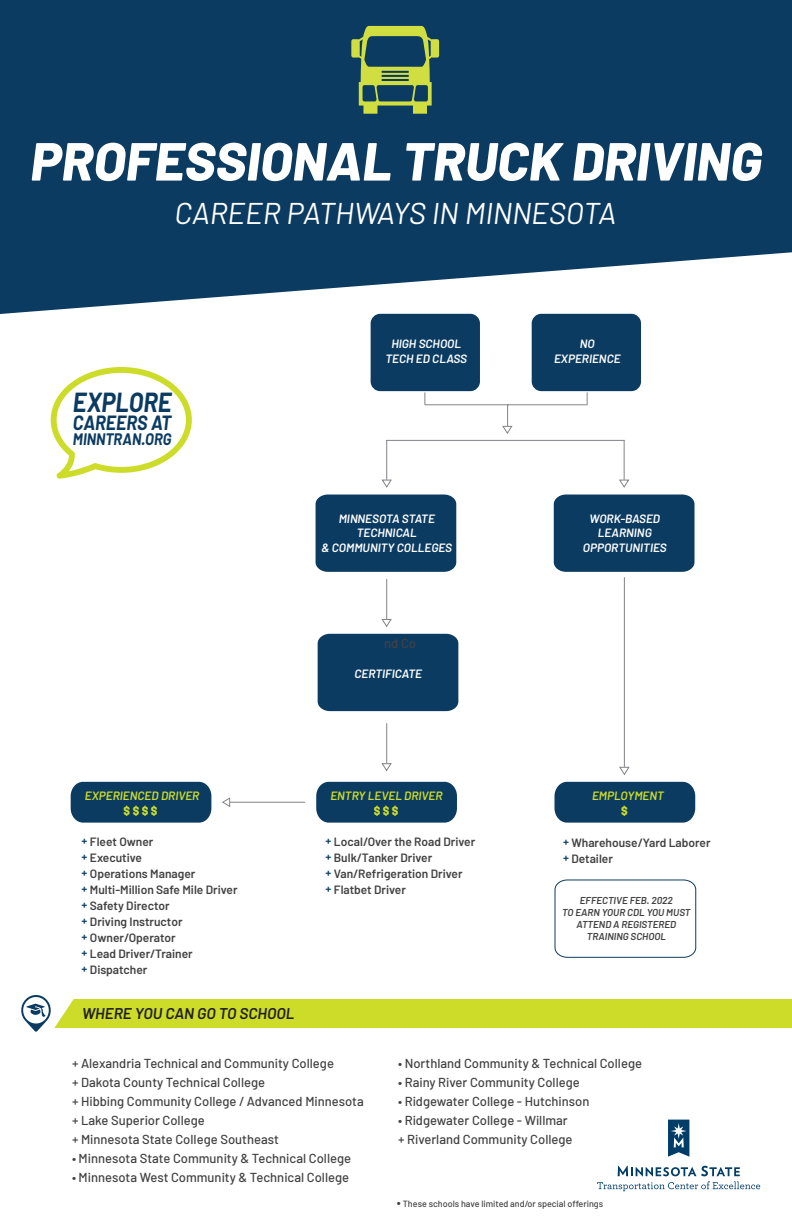
<style>
.page{position:relative;width:792px;height:1224px;background:#fff}
.page>*{position:absolute;margin:0;border:0;box-sizing:border-box;transform-origin:0 0}
.t1{font:italic 800 53.5px "Barlow";color:#fff}
.t2{font:italic 30px "Barlow";color:#fff}
.t3{font:italic 700 26.9px "Barlow";color:#0b3b61;scale:.9 1}
.t4{font:italic 700 20.1px "Barlow";color:#0b3b61;scale:.9 1}
.t5{font:italic 700 16.2px "Barlow";color:#0b3b61;scale:.9 1}
.t6{font:italic 600 15.6px "Barlow";color:#231f20}
.t7{font:500 13px/19px "Barlow";color:#414142}
.t8{font:600 12px/16px "Barlow";color:#414142}
.t9{font:italic 600 12px/14.4px "Barlow";color:#fff;text-align:center}
.t10{font:italic 600 12px "Barlow";color:#ccdc29}
.t11{font:800 12px "Barlow";color:#ccdc29}
.t12{font:italic 600 10px/12px "Barlow";color:#414142;text-align:center}
.t13{font:500 9px "Barlow";color:#414142}
.s1{color:#0b3b61}
.s2{font-size:13px}
</style>
<div class="page">
<div style="left:555px;top:782px;width:140px;height:41px;background:#0b3b61"></div>
<div style="left:316px;top:782px;width:141px;height:41px;background:#0b3b61"></div>
<div style="left:71px;top:782px;width:140px;height:41px;background:#0b3b61"></div>
<svg style="left:51px;top:367px;width:141px;height:112px"></svg>
<svg style="left:0;top:0;width:792px;height:314px;background:#234e70"></svg>
<svg style="left:668px;top:1120px;width:21px;height:37px"></svg>
<svg style="left:597px;top:1166px;width:163px;height:25px"></svg>
<div style="left:532px;top:314px;width:109px;height:77px;background:#0b3b61;border-radius:10px"></div>
<div style="left:371px;top:314px;width:109px;height:77px;background:#0b3b61;border-radius:10px"></div>
<div style="left:316px;top:495px;width:140px;height:77px;background:#0b3b61"></div>
<div style="left:554px;top:495px;width:141px;height:77px;background:#0b3b61"></div>
<svg style="left:554px;top:879px;width:143px;height:79px"></svg>
<div style="left:318px;top:634px;width:140px;height:77px;background:#0b3b61"></div>
<hr style="left:386px;top:440px;width:1px;height:40px;background:#828487">
<hr style="left:386px;top:579px;width:1px;height:40px;background:#828487">
<hr style="left:386px;top:723px;width:1px;height:40px;background:#828487">
<hr style="left:624px;top:440px;width:1px;height:40px;background:#828487">
<svg style="left:425px;top:392px;width:1px;height:13px"></svg>
<svg style="left:587px;top:392px;width:1px;height:13px"></svg>
<hr style="left:624px;top:577px;width:1px;height:190px;background:#828487">
<hr style="left:507px;top:405px;width:80px;height:1px;background:#828487">
<hr style="left:386px;top:440px;width:239px;height:1px;background:#828487">
<hr style="left:425px;top:405px;width:84px;height:1px;background:#828487">
<svg style="left:382px;top:480px;width:10px;height:8px"></svg>
<svg style="left:381px;top:619px;width:11px;height:8px"></svg>
<svg style="left:381px;top:763px;width:11px;height:8px"></svg>
<svg style="left:502px;top:405px;width:11px;height:29px"></svg>
<svg style="left:619px;top:480px;width:10px;height:8px"></svg>
<svg style="left:619px;top:767px;width:11px;height:8px"></svg>
<div style="left:0;top:1000px;width:792px;height:28px;background:#ccdc29"></div>
<svg style="left:0;top:995px;width:74px;height:37px"></svg>
<svg style="left:351px;top:26px;width:88px;height:88px;background:#587b54"></svg>
<hr style="left:230px;top:802px;width:75px;height:1px;background:#828487">
<svg style="left:222px;top:797px;width:8px;height:10px"></svg>
<p class="t1" style="left:30px;top:128px;width:733px">PROFESSIONAL TRUCK DRIVING</p>
<p class="t2" style="left:174px;top:195px;width:443px">CAREER PATHWAYS IN MINNESOTA</p>
<p class="t3" style="left:73px;top:386px;width:111px">EXPLORE</p>
<p class="t4" style="left:73px;top:411px;width:111px">CAREERS AT</p>
<p class="t5" style="left:73px;top:429px;width:111px">MINNTRAN.ORG</p>
<p class="t9" style="left:385px;top:337px;width:83px">HIGH SCHOOL<br>TECH ED CLASS</p>
<p class="t9" style="left:554px;top:337px;width:68px">NO<br>EXPERIENCE</p>
<p class="t9" style="left:321px;top:511px;width:132px">MINNESOTA STATE<br>TECHNICAL<br>&amp; COMMUNITY COLLEGES</p>
<p class="t9" style="left:583px;top:511px;width:85px">WORK-BASED<br>LEARNING<br>OPPORTUNITIES</p>
<p class="t7" style="left:384px;top:634px;width:33px">nd Co</p>
<p class="t9" style="left:354px;top:667px;width:69px">CERTIFICATE</p>
<p class="t10" style="left:85px;top:788px;width:116px">EXPERIENCED DRIVER</p>
<p class="t10" style="left:330px;top:788px;width:114px">ENTRY LEVEL DRIVER</p>
<p class="t11" style="left:124px;top:803px;width:35px">$ $ $ $</p>
<p class="t11" style="left:374px;top:803px;width:26px">$ $ $</p>
<p class="t11" style="left:621px;top:803px;width:8px">$</p>
<p class="t10" style="left:592px;top:788px;width:73px">EMPLOYMENT</p>
<p class="t8" style="left:82px;top:833px;width:157px"><span class="s1">+</span> Fleet Owner<br><span class="s1">+</span> Executive<br><span class="s1">+</span> Operations Manager<br><span class="s1">+</span> Multi-Million Safe Mile Driver <span class="s1">+</span> Safety Director<br><span class="s1">+</span> Driving Instructor<br><span class="s1">+</span> Owner/Operator<br><span class="s1">+</span> Lead Driver/Trainer<br><span class="s1">+</span> Dispatcher</p>
<p class="t6" style="left:82px;top:1004px;width:214px">WHERE YOU CAN GO TO SCHOOL</p>
<p class="t8" style="left:326px;top:833px;width:151px"><span class="s1">+</span> Local/Over the Road Driver <span class="s1">+</span> Bulk/Tanker Driver<br><span class="s1">+</span> Van/Refrigeration Driver<br><span class="s1">+</span> Flatbet Driver</p>
<p class="t8" style="left:563px;top:834px;width:149px"><span class="s1">+</span> Wharehouse/Yard Laborer</p>
<p class="t8" style="left:563px;top:850px;width:51px"><span class="s1">+</span> Detailer</p>
<p class="t12" style="left:562px;top:895px;width:130px">EFFECTIVE FEB. 2022<br>TO EARN YOUR CDL YOU MUST<br>ATTEND A REGISTERED<br>TRAINING SCHOOL</p>
<p class="t7" style="left:72px;top:1054px;width:293px">+ Alexandria Technical and Community College<br>+ Dakota County Technical College<br>+ Hibbing Community College / Advanced Minnesota</p>
<p class="t7" style="left:72px;top:1111px;width:134px">+ Lake Superior College</p>
<p class="t7" style="left:72px;top:1130px;width:208px">+ Minnesota State College Southeast</p>
<p class="t7" style="left:72px;top:1149px;width:281px">• Minnesota State Community &amp; Technical College</p>
<p class="t7" style="left:72px;top:1168px;width:279px">• Minnesota West Community &amp; Technical College</p>
<p class="t7" style="left:398px;top:1054px;width:246px">• Northland Community &amp; Technical College</p>
<p class="t7" style="left:398px;top:1073px;width:183px">• Rainy River Community College</p>
<p class="t7" style="left:398px;top:1092px;width:193px">• Ridgewater College - Hutchinson</p>
<p class="t7" style="left:398px;top:1111px;width:171px">• Ridgewater College - Willmar</p>
<p class="t7" style="left:398px;top:1130px;width:176px">+ Riverland Community College</p>
<p class="t13" style="left:397px;top:1198px;width:208px"><span class="s2">•</span> These schools have limited and/or special offerings</p>
</div>
